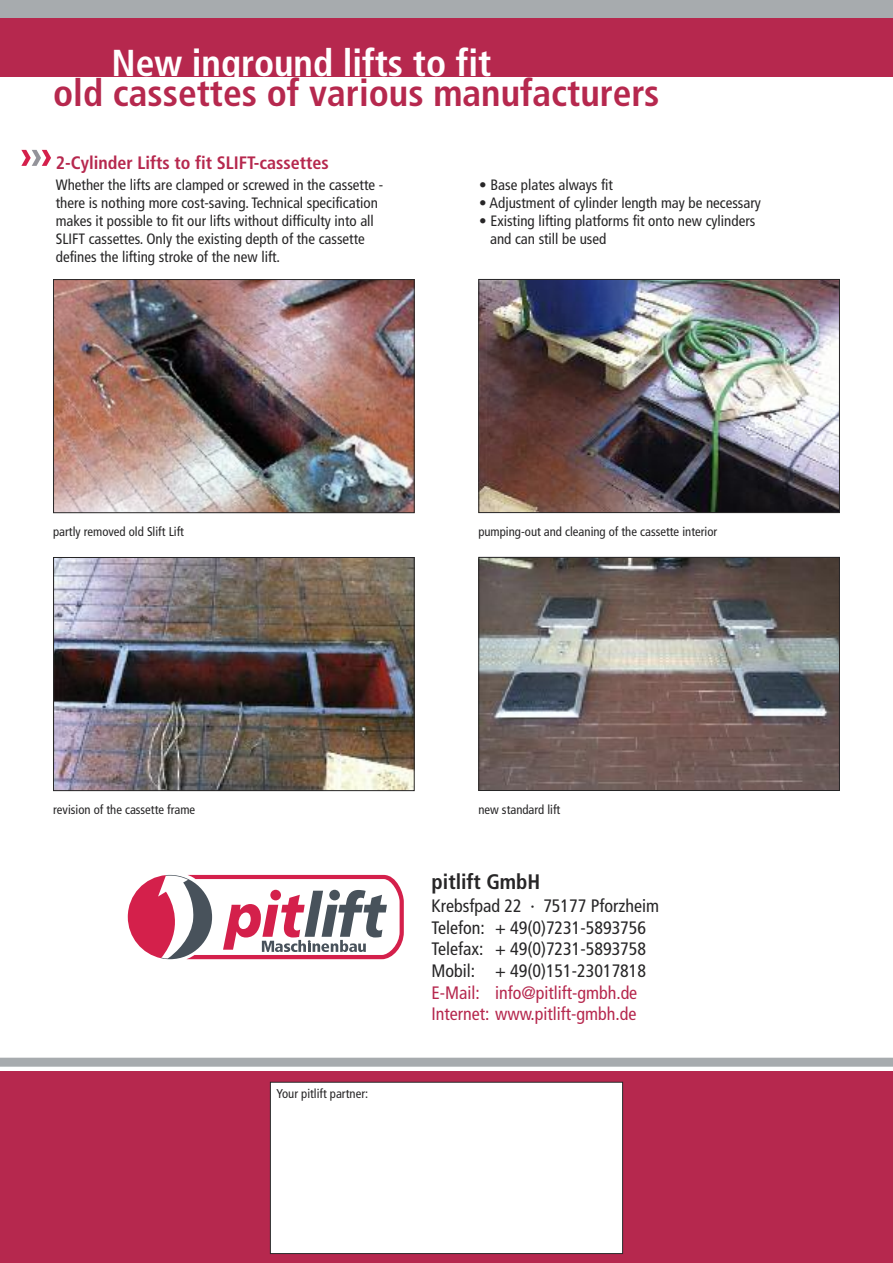
<style>
.page{position:relative;width:893px;height:1263px;background:#fff}
.page>*{position:absolute;margin:0;border:0;box-sizing:border-box;transform-origin:0 0}
.t1{font:700 condensed 37.5px "Frutiger";color:#b6284e}
.t2{font:700 condensed 37.5px "Frutiger";color:#fff}
.t3{font:700 condensed 21px "Frutiger";color:#272627}
.t4{font:condensed 18px/21.6px "Frutiger";color:#272627}
.t5{font:condensed 18px/21.6px "Frutiger";color:#b6284e}
.t6{font:700 condensed 18px "Frutiger";color:#b6284e}
.t7{font:condensed 15px/18px "Frutiger";color:#272627}
.t8{font:condensed 12.75px "Frutiger";color:#272627}
</style>
<div class="page">
<div style="left:0;top:0;width:893px;height:77px;background:#b6284e"></div>
<div style="left:0;top:0;width:893px;height:18px;background:#a7abae"></div>
<div style="left:0;top:1058px;width:893px;height:9px;background:#a7abae"></div>
<div style="left:0;top:1071px;width:893px;height:192px;background:#b6284e"></div>
<svg style="left:166px;top:874px;width:219px;height:86px"></svg>
<svg style="left:128px;top:875px;width:276px;height:84px"></svg>
<svg style="left:21px;top:150px;width:30px;height:16px"></svg>
<img style="left:55px;top:281px;width:358px;height:230px">
<div style="left:53px;top:279px;width:362px;height:234px;border:1px solid #272627"></div>
<img style="left:55px;top:559px;width:358px;height:230px">
<div style="left:53px;top:557px;width:362px;height:234px;border:1px solid #272627"></div>
<img style="left:480px;top:281px;width:358px;height:230px">
<div style="left:478px;top:279px;width:362px;height:234px;border:1px solid #272627"></div>
<img style="left:480px;top:559px;width:358px;height:230px">
<div style="left:478px;top:557px;width:362px;height:234px;border:1px solid #272627"></div>
<div style="left:270px;top:1082px;width:353px;height:171px;background:#fff"></div>
<div style="left:270px;top:1082px;width:353px;height:172px;border:1px solid #272627"></div>
<h1 class="t2" style="left:111px;top:48px;width:381px">New inground lifts to fit</h1>
<h1 class="t1" style="left:53px;top:78px;width:608px">old cassettes of various manufacturers</h1>
<p class="t6" style="left:56px;top:155px;width:274px">2-Cylinder Lifts to fit SLIFT-cassettes</p>
<p class="t7" style="left:56px;top:177px;width:329px">Whether the lifts are clamped or screwed in the cassette - there is nothing more cost-saving. Technical specification makes it possible to fit our lifts without difficulty into all SLIFT cassettes. Only the existing depth of the cassette defines the lifting stroke of the new lift.</p>
<p class="t7" style="left:479px;top:177px;width:135px">• Base plates always fit</p>
<p class="t7" style="left:479px;top:195px;width:283px">• Adjustment of cylinder length may be necessary</p>
<p class="t7" style="left:490px;top:213px;width:267px;text-indent:-11px">• Existing lifting platforms fit onto new cylinders and can still be used</p>
<p class="t8" style="left:53px;top:526px;width:132px">partly removed old Slift Lift</p>
<p class="t8" style="left:478px;top:526px;width:240px">pumping-out and cleaning of the cassette interior</p>
<p class="t8" style="left:53px;top:804px;width:144px">revision of the cassette frame</p>
<p class="t8" style="left:277px;top:1088px;width:93px">Your pitlift partner:</p>
<p class="t8" style="left:478px;top:804px;width:84px">new standard lift</p>
<h2 class="t3" style="left:432px;top:873px;width:110px">pitlift GmbH</h2>
<p class="t4" style="left:432px;top:896px;width:229px">Krebsfpad 22 · 75177 Pforzheim<br>Telefon: + 49(0)7231-5893756<br>Telefax: + 49(0)7231-5893758<br>Mobil: + 49(0)151-23017818</p>
<p class="t5" style="left:432px;top:983px;width:207px">E-Mail: info@pitlift-gmbh.de<br>Internet: www.pitlift-gmbh.de</p>
</div>
